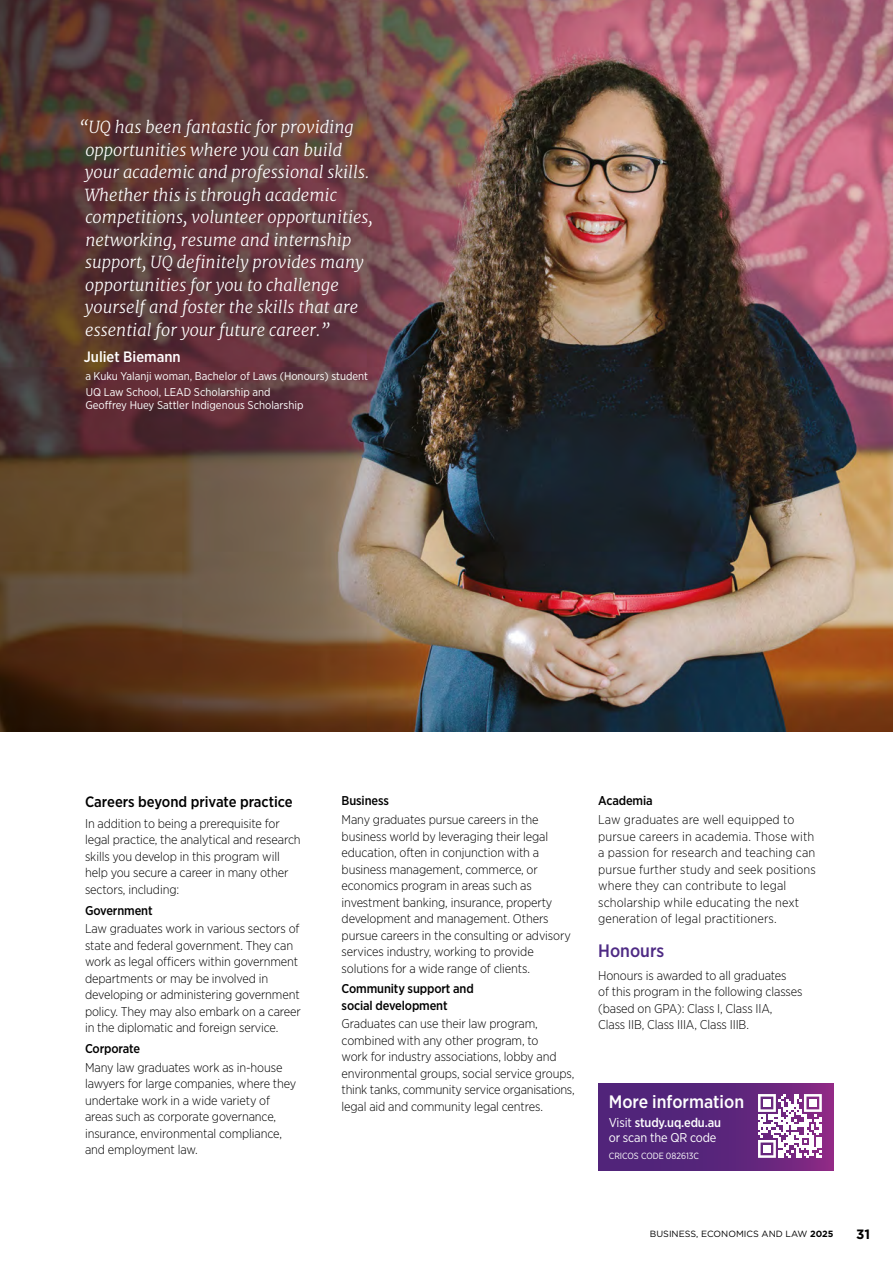
<style>
.page{position:relative;width:893px;height:1263px;background:#fff}
.page>*{position:absolute;margin:0;border:0;box-sizing:border-box;transform-origin:0 0}
.t1{font:500 18px "Gotham Narrow";color:#fff}
.t2{font:500 18px "Gotham Narrow";color:#4e2a84}
.t3{font:italic 300 16.5px/22.5px "Merriweather";color:#fff}
.t4{font:500 15px "Gotham Narrow";color:#000}
.t5{font:500 15px "Gotham Narrow";color:#fff}
.t6{font:700 13.5px "Gotham";color:#000}
.t7{font:300 12.75px/16.5px "Gotham Narrow";letter-spacing:-.01em;color:#000}
.t8{font:300 12.75px/16.5px "Gotham Narrow";letter-spacing:.01em;color:#000}
.t9{font:500 12.75px/16.5px "Gotham Narrow";letter-spacing:-.01em;color:#000}
.t10{font:12.75px/15px "Gotham Narrow";letter-spacing:-.01em;color:#fff}
.t11{font:11.25px/15.6px "Gotham Narrow";color:#fff}
.t12{font:9px "Gotham";color:#000}
.t13{font:9px "Gotham Narrow";color:#fff}
.s1{font-weight:500}
.s2{font-weight:700}
</style>
<div class="page">
<img style="left:0;top:0;width:893px;height:731px">
<svg style="left:598px;top:1083px;width:235px;height:87px;background:#71418c"></svg>
<p class="t3" style="left:85px;top:116px;width:290px;text-indent:-5px">“UQ has been fantastic for providing opportunities where you can build your academic and professional skills.<br>Whether this is through academic competitions, volunteer opportunities, networking, resume and internship support, UQ definitely provides many opportunities for you to challenge yourself and foster the skills that are essential for your future career.”</p>
<p class="t5" style="left:84px;top:347px;width:98px">Juliet Biemann</p>
<p class="t11" style="left:85px;top:368px;width:284px">a Kuku Yalanji woman, Bachelor of Laws (Honours) student<br>UQ Law School, LEAD Scholarship and</p>
<p class="t11" style="left:85px;top:397px;width:220px">Geoffrey Huey Sattler Indigenous Scholarship</p>
<p class="t4" style="left:85px;top:792px;width:209px">Careers beyond private practice</p>
<p class="t7" style="left:85px;top:815px;width:217px">In addition to being a prerequisite for legal practice, the analytical and research skills you develop in this program will help you secure a career in many other sectors, including:</p>
<p class="t9" style="left:85px;top:902px;width:69px">Government</p>
<p class="t7" style="left:85px;top:920px;width:217px">Law graduates work in various sectors of state and federal government. They can work as legal officers within government departments or may be involved in developing or administering government policy. They may also embark on a career in the diplomatic and foreign service.</p>
<p class="t9" style="left:85px;top:1040px;width:57px">Corporate</p>
<p class="t7" style="left:85px;top:1059px;width:213px">Many law graduates work as in-house lawyers for large companies, where they undertake work in a wide variety of areas such as corporate governance, insurance, environmental compliance, and employment law.</p>
<p class="t9" style="left:342px;top:792px;width:49px">Business</p>
<p class="t7" style="left:342px;top:811px;width:231px">Many graduates pursue careers in the business world by leveraging their legal education, often in conjunction with a business management, commerce, or economics program in areas such as investment banking, insurance, property development and management. Others pursue careers in the consulting or advisory services industry, working to provide solutions for a wide range of clients.</p>
<p class="t9" style="left:342px;top:980px;width:134px">Community support and social development</p>
<p class="t7" style="left:342px;top:1015px;width:235px">Graduates can use their law program, combined with any other program, to<br>work for industry associations, lobby and environmental groups, social service groups, think tanks, community service organisations, legal aid and community legal centres.</p>
<p class="t9" style="left:598px;top:792px;width:56px">Academia</p>
<p class="t8" style="left:598px;top:811px;width:219px">Law graduates are well equipped to pursue careers in academia. Those with a passion for research and teaching can pursue further study and seek positions where they can contribute to legal scholarship while educating the next generation of legal practitioners.</p>
<h1 class="t2" style="left:598px;top:939px;width:68px">Honours</h1>
<p class="t7" style="left:598px;top:967px;width:206px">Honours is awarded to all graduates<br>of this program in the following classes (based on GPA): Class I, Class IIA, Class IIB, Class IIIA, Class IIIB.</p>
<h1 class="t1" style="left:609px;top:1090px;width:137px">More information</h1>
<p class="t10" style="left:609px;top:1115px;width:114px">Visit <span class="s1">study.uq.edu.au </span>or scan the QR code</p>
<p class="t13" style="left:609px;top:1150px;width:92px">CRICOS CODE 082613C</p>
<p class="t12" style="left:650px;top:1228px;width:185px">BUSINESS, ECONOMICS AND LAW <span class="s2">2025</span></p>
<p class="t6" style="left:856px;top:1225px;width:16px">31</p>
</div>
